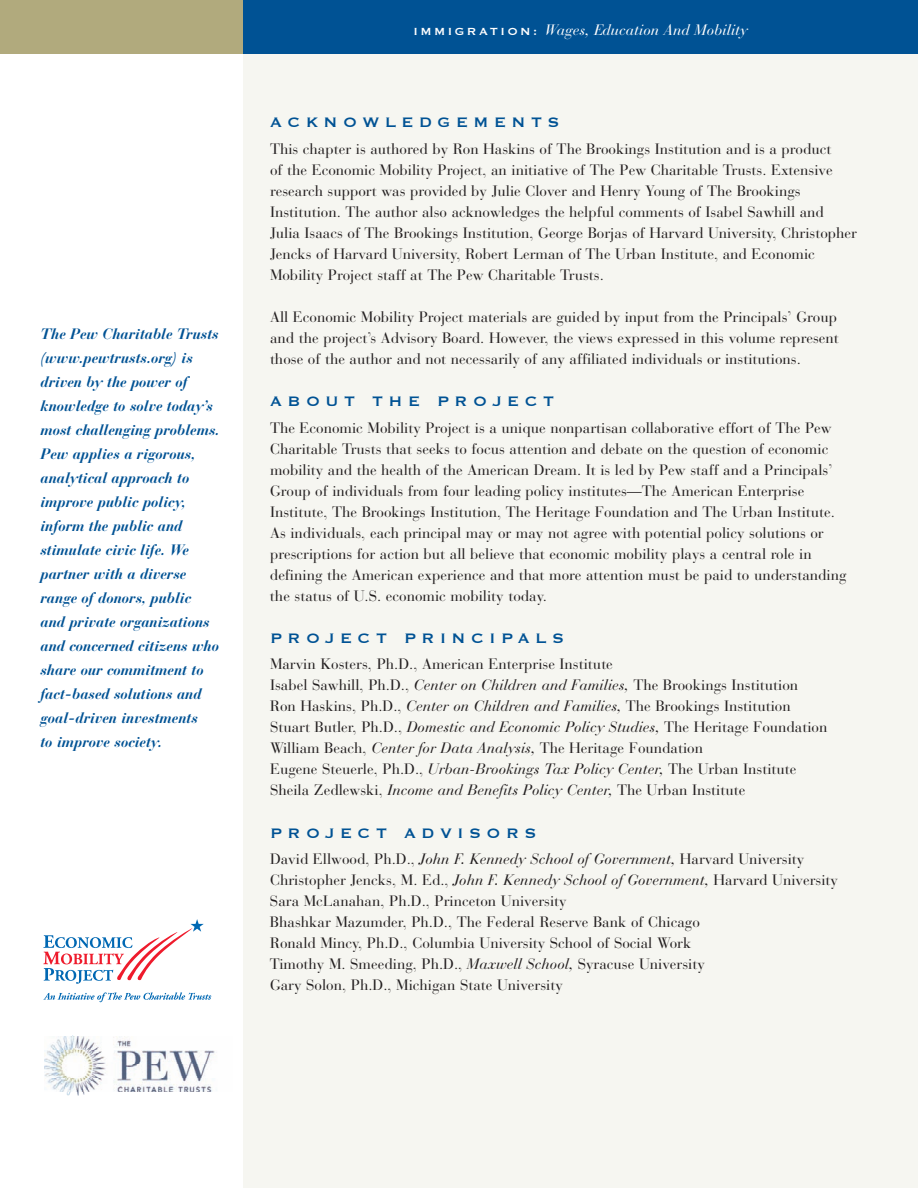
<style>
.page{position:relative;width:918px;height:1188px;background:#fff}
.page>*{position:absolute;margin:0;border:0;box-sizing:border-box;transform-origin:0 0}
.t1{font:18px "Copperplate";letter-spacing:.305em;color:#005294}
.t2{font:15px/21px "Bauer Bodoni";color:#231f20}
.t3{font:italic 700 15px/24px "Bauer Bodoni";letter-spacing:-.01em;color:#005294}
.t4{font:italic 15px "Bauer Bodoni";color:#fff}
.s1{font-family:"Copperplate";font-style:normal;font-size:13.5px}
.s2{font-style:italic}
</style>
<div class="page">
<div style="left:243px;top:0;width:675px;height:1188px;background:#f6f6f1"></div>
<div style="left:243px;top:0;width:675px;height:54px;background:#005294"></div>
<div style="left:0;top:0;width:243px;height:54px;background:#b1aa7d"></div>
<svg style="left:43px;top:919px;width:161px;height:65px"></svg>
<svg style="left:43px;top:992px;width:168px;height:10px"></svg>
<img style="left:45px;top:1037px;width:170px;height:59px">
<p class="t3" style="left:40px;top:323px;width:181px">The Pew Charitable Trusts (www.pewtrusts.org) is driven by the power of knowledge to solve today’s most challenging problems.<br>Pew applies a rigorous, analytical approach to improve public policy, inform the public and stimulate civic life. We partner with a diverse range of donors, public and private organizations and concerned citizens who share our commitment to fact-based solutions and goal-driven investments<br>to improve society.</p>
<p class="t4" style="left:413px;top:24px;width:336px"><span class="s1">I M M I G R AT I O N :</span> Wages, Education And Mobility</p>
<p class="t1" style="left:270px;top:111px;width:291px">ACKNOWLEDGEMENTS</p>
<p class="t2" style="left:270px;top:140px;width:589px">This chapter is authored by Ron Haskins of The Brookings Institution and is a product<br>of the Economic Mobility Project, an initiative of The Pew Charitable Trusts. Extensive research support was provided by Julie Clover and Henry Young of The Brookings Institution. The author also acknowledges the helpful comments of Isabel Sawhill and Julia Isaacs of The Brookings Institution, George Borjas of Harvard University, Christopher Jencks of Harvard University, Robert Lerman of The Urban Institute, and Economic Mobility Project staff at The Pew Charitable Trusts.</p>
<p class="t2" style="left:270px;top:308px;width:570px;text-align:justify">All Economic Mobility Project materials are guided by input from the Principals’ Group and the project’s Advisory Board. However, the views expressed in this volume represent those of the author and not necessarily of any affiliated individuals or institutions.</p>
<p class="t1" style="left:270px;top:390px;width:286px">ABOUT THE PROJECT</p>
<p class="t2" style="left:270px;top:419px;width:578px">The Economic Mobility Project is a unique nonpartisan collaborative effort of The Pew Charitable Trusts that seeks to focus attention and debate on the question of economic mobility and the health of the American Dream. It is led by Pew staff and a Principals’ Group of individuals from four leading policy institutes—The American Enterprise Institute, The Brookings Institution, The Heritage Foundation and The Urban Institute.<br>As individuals, each principal may or may not agree with potential policy solutions or prescriptions for action but all believe that economic mobility plays a central role in defining the American experience and that more attention must be paid to understanding the status of U.S. economic mobility today.</p>
<p class="t1" style="left:270px;top:627px;width:296px">PROJECT PRINCIPALS</p>
<p class="t2" style="left:270px;top:656px;width:559px">Marvin Kosters, Ph.D., American Enterprise Institute<br>Isabel Sawhill, Ph.D., <span class="s2">Center on Children and Families,</span> The Brookings Institution Ron Haskins, Ph.D., <span class="s2">Center on Children and Families,</span> The Brookings Institution Stuart Butler, Ph.D., <span class="s2">Domestic and Economic Policy Studies,</span> The Heritage Foundation William Beach, <span class="s2">Center for Data Analysis,</span> The Heritage Foundation<br>Eugene Steuerle, Ph.D., <span class="s2">Urban-Brookings Tax Policy Center,</span> The Urban Institute Sheila Zedlewski, <span class="s2">Income and Benefits Policy Center,</span> The Urban Institute</p>
<p class="t1" style="left:270px;top:822px;width:268px">PROJECT ADVISORS</p>
<p class="t2" style="left:270px;top:851px;width:570px">David Ellwood, Ph.D., <span class="s2">John F. Kennedy School of Government,</span> Harvard University Christopher Jencks, M. Ed., <span class="s2">John F. Kennedy School of Government,</span> Harvard University Sara McLanahan, Ph.D., Princeton University<br>Bhashkar Mazumder, Ph.D., The Federal Reserve Bank of Chicago<br>Ronald Mincy, Ph.D., Columbia University School of Social Work<br>Timothy M. Smeeding, Ph.D., <span class="s2">Maxwell School,</span> Syracuse University<br>Gary Solon, Ph.D., Michigan State University</p>
</div>
